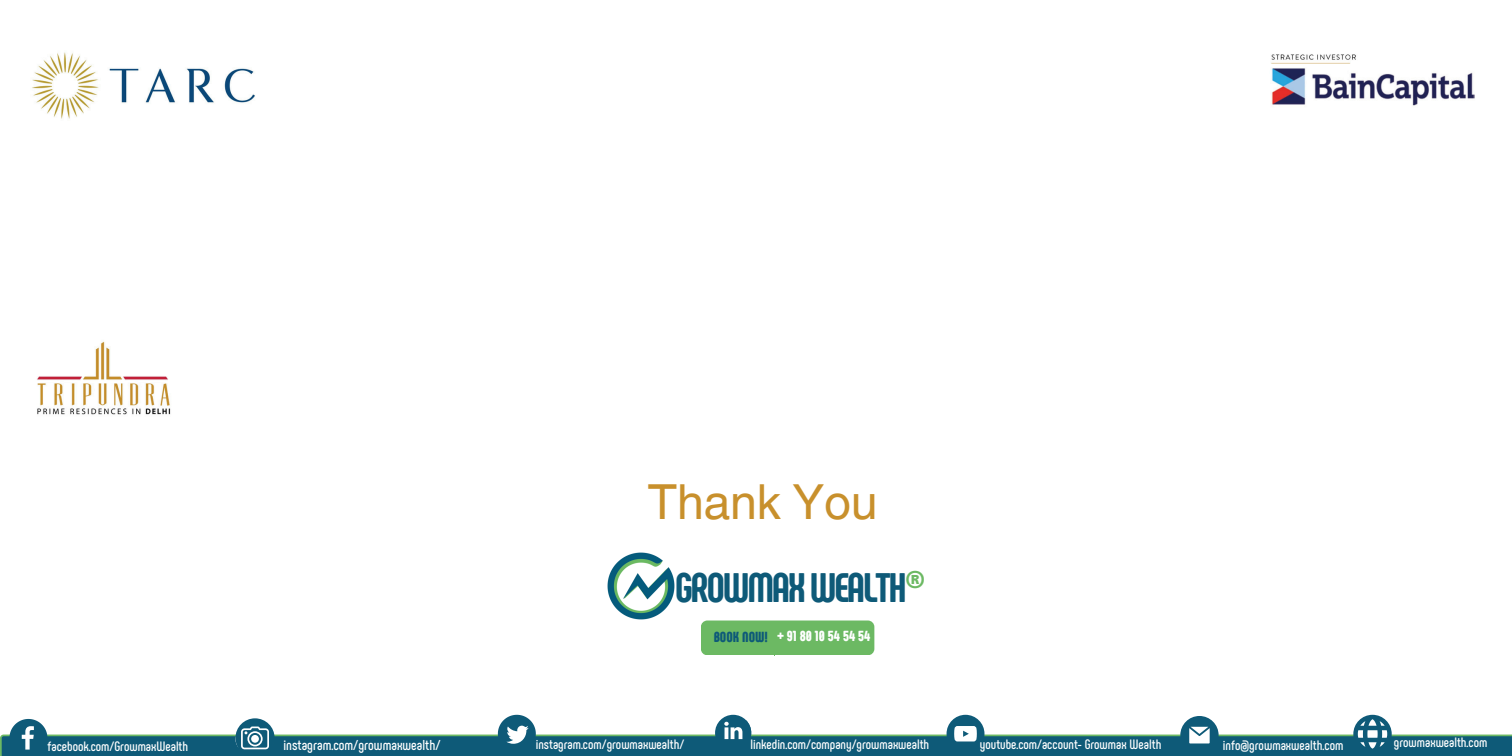
<style>
.page{position:relative;width:1512px;height:756px;background:#fff}
.page>*{position:absolute;margin:0;border:0;box-sizing:border-box;transform-origin:0 0}
.t1{font:48.3px "Helvetica World";color:#c8902c}
.t2{font:41.04px "RTL Phenomena Bold";letter-spacing:-.055em;color:#0e5a78}
.t3{font:14.61px "RTL Phenomena Black";color:#0e5a78}
.t4{font:14.53px "RTL Phenomena Black";color:#fff}
.t5{font:14.26px "RTL Phenomena Medium";color:#fff}
.t6{font:13.65px "RTL Phenomena Medium";color:#fff}
.t7{font:13.47px "RTL Phenomena Medium";color:#fff}
.s1{font-family:"Canva Sans";font-weight:700;font-size:44.89px;color:#6cb963}
</style>
<div class="page">
<img style="left:32px;top:52px;width:1443px;height:363px">
<div style="left:0;top:735px;width:1512px;height:21px;background:#0e5a78"></div>
<div style="left:715px;top:715px;width:36px;height:36px;background:#0e5a78;border-radius:50%"></div>
<svg style="left:720px;top:720px;width:33px;height:20px"></svg>
<svg style="left:498px;top:715px;width:38px;height:29px"></svg>
<svg style="left:9px;top:719px;width:38px;height:31px"></svg>
<svg style="left:947px;top:715px;width:37px;height:27px"></svg>
<svg style="left:1353px;top:715px;width:39px;height:34px"></svg>
<svg style="left:1180px;top:716px;width:38px;height:28px"></svg>
<svg style="left:235px;top:718px;width:40px;height:32px"></svg>
<img style="left:597px;top:542px;width:87px;height:87px;border-radius:28px">
<div style="left:701px;top:621px;width:173px;height:34px;background:#6cb963;border-radius:6px"></div>
<p class="t1" style="left:648px;top:473px;width:231px">Thank You</p>
<p class="t2" style="left:675px;top:561px;width:240px">GROWMAXWEALTH<span class="s1">®️</span></p>
<p class="t3" style="left:714px;top:627px;width:56px">BOOK NOW!</p>
<p class="t4" style="left:777px;top:627px;width:95px">+918010545454</p>
<p class="t7" style="left:47px;top:738px;width:142px">facebook.com/GrowmaxWealth</p>
<h3 class="t5" style="left:284px;top:736px;width:159px">instagram.com/growmaxwealth/</h3>
<h1 class="t7" style="left:536px;top:736px;width:150px">instagram.com/growmaxwealth/</h1>
<p class="t7" style="left:750px;top:736px;width:180px">linkedin.com/company/growmaxwealth</p>
<p class="t7" style="left:980px;top:736px;width:183px">youtube.com/account- Growmax Wealth</p>
<h3 class="t6" style="left:1223px;top:736px;width:122px">info@growmaxwealth.com</h3>
<h2 class="t7" style="left:1394px;top:734px;width:95px">growmaxwealth.com</h2>
</div>
